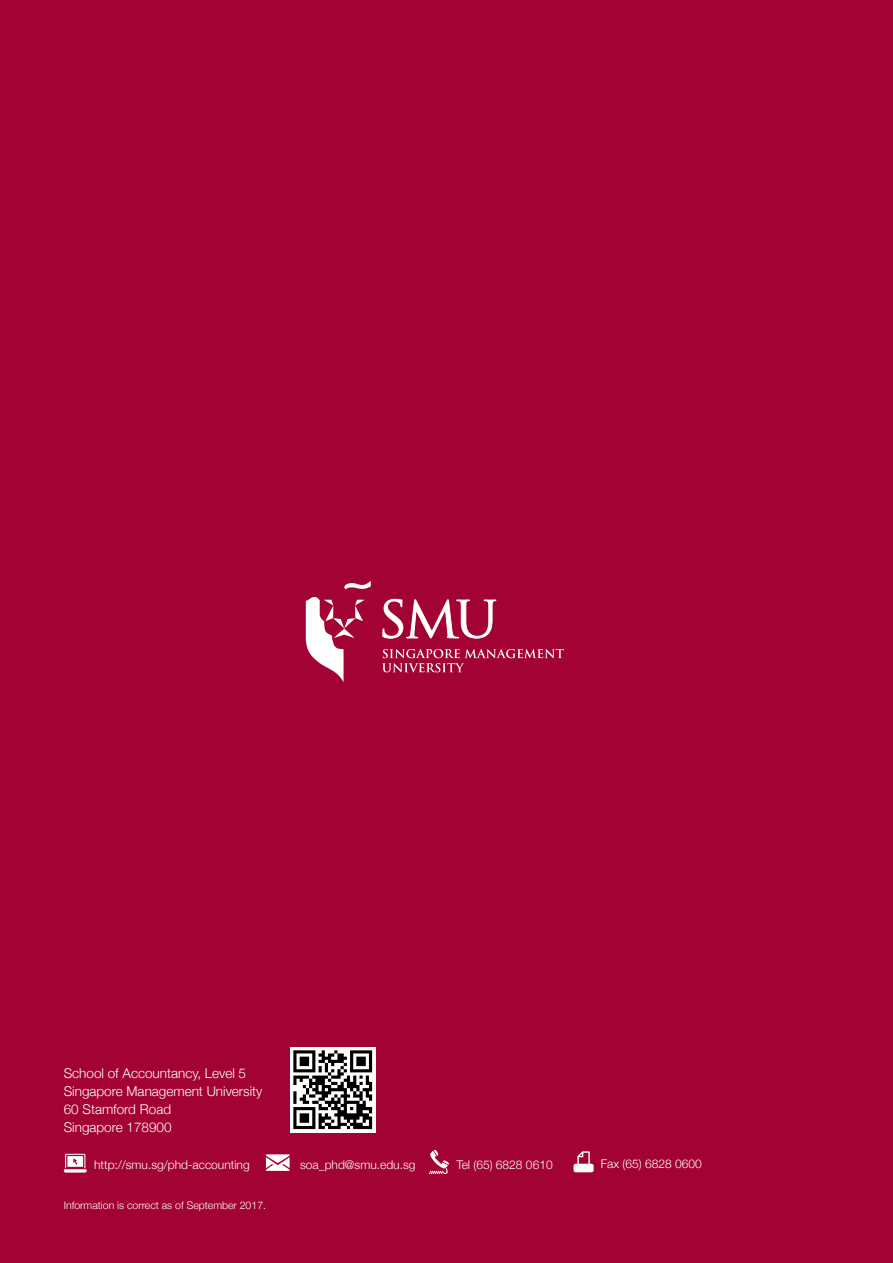
<style>
.page{position:relative;width:893px;height:1263px;background:#a30234}
.page>*{position:absolute;margin:0;border:0;box-sizing:border-box;transform-origin:0 0}
.t1{font:300 13.5px/18px "Helvetica Neue";color:#fff}
.t2{font:300 12px "Helvetica Neue";color:#fff}
.t3{font:300 10.5px "Helvetica Neue";color:#fff}
</style>
<div class="page">
<svg style="left:382px;top:599px;width:114px;height:39px"></svg>
<svg style="left:344px;top:581px;width:27px;height:9px"></svg>
<svg style="left:306px;top:596px;width:59px;height:86px"></svg>
<svg style="left:382px;top:649px;width:182px;height:23px"></svg>
<svg style="left:290px;top:1047px;width:85px;height:85px"></svg>
<svg style="left:293px;top:1050px;width:79px;height:79px;background:#747474"></svg>
<svg style="left:577px;top:1151px;width:13px;height:13px"></svg>
<div style="left:573px;top:1164px;width:21px;height:8px;background:#fff;border-radius:2px"></div>
<svg style="left:429px;top:1149px;width:20px;height:25px"></svg>
<svg style="left:266px;top:1154px;width:24px;height:17px"></svg>
<svg style="left:63px;top:1154px;width:24px;height:18px"></svg>
<p class="t1" style="left:64px;top:1063px;width:200px">School of Accountancy, Level 5<br>Singapore Management University<br>60 Stamford Road<br>Singapore 178900</p>
<p class="t2" style="left:94px;top:1155px;width:157px">http://smu.sg/phd-accounting</p>
<p class="t2" style="left:456px;top:1155px;width:98px">Tel (65) 6828 0610</p>
<p class="t2" style="left:601px;top:1154px;width:102px">Fax (65) 6828 0600</p>
<p class="t3" style="left:64px;top:1197px;width:204px">Information is correct as of September 2017.</p>
<p class="t2" style="left:300px;top:1155px;width:117px">soa_phd@smu.edu.sg</p>
</div>
